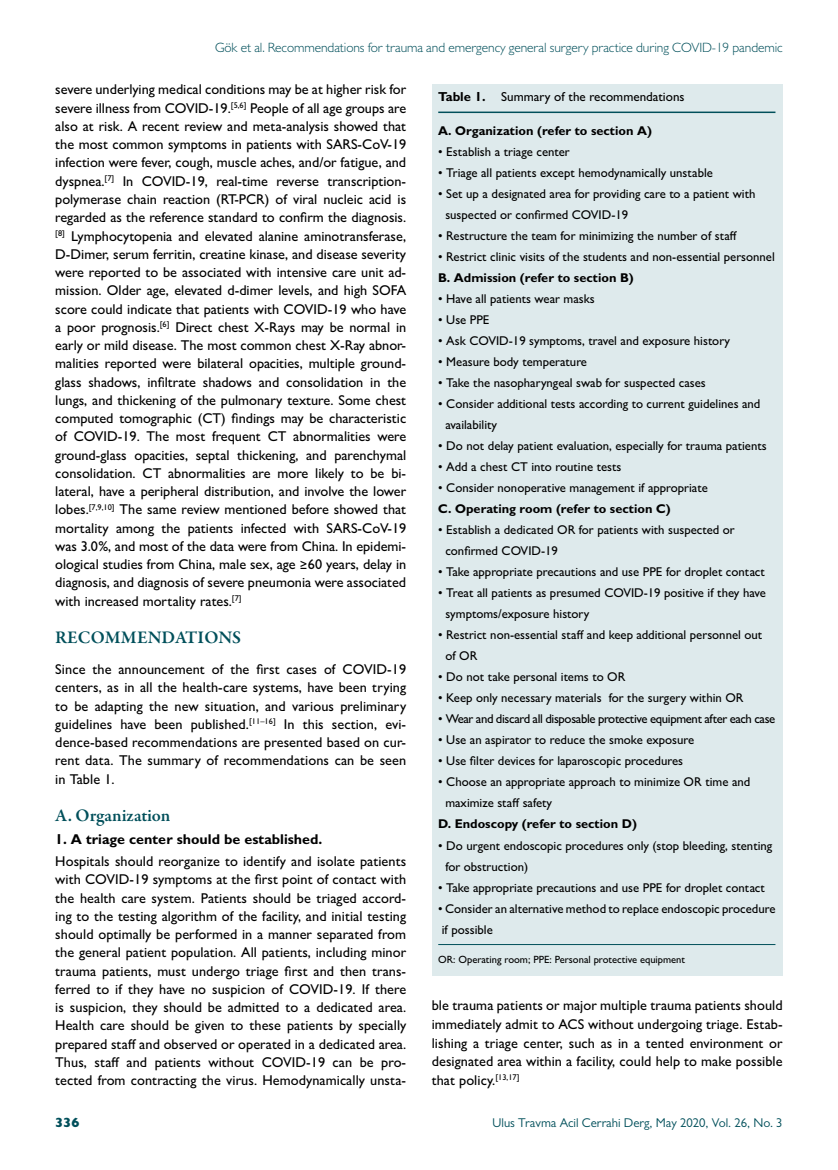
<style>
.page{position:relative;width:838px;height:1170px;background:#fff}
.page>*{position:absolute;margin:0;border:0;box-sizing:border-box;transform-origin:0 0}
.t1{font:600 18px "Garamond Premr Pro";color:#004f5a}
.t2{font:500 14.25px/18.3px "Gill Sans MT Pro";letter-spacing:.005em;color:#000;text-align:justify}
.t3{font:700 14.25px "Gill Sans MT Pro";color:#000}
.t4{font:300 13.5px "Gill Sans MT Pro";letter-spacing:-.005em;color:#004f5a}
.t5{font:800 13.5px "Gill Sans MT Pro";color:#004f5a}
.t6{font:500 13.05px "Gill Sans MT Pro";color:#000}
.t7{font:500 12.75px/21px "Gill Sans MT Pro";color:#000}
.t8{font:700 12.75px "Gill Sans MT Pro";color:#000}
.t9{font:500 12.75px "Gill Sans MT Pro";letter-spacing:-.025em;color:#000}
.t10{font:12.75px "Gill Sans MT Pro";color:#004f5a}
.t11{font:500 10.5px "Gill Sans MT Pro";color:#000}
.s1{font-weight:700}
</style>
<div class="page">
<div style="left:432px;top:85px;width:350px;height:890px;background:#deeaec"></div>
<hr style="left:438px;top:111px;width:337px;height:2px;background:#004f5a">
<hr style="left:438px;top:944px;width:337px;height:1px;background:#004f5a">
<p class="t4" style="left:215px;top:39px;width:569px">Gök et al. Recommendations for trauma and emergency general surgery practice during COVID-19 pandemic</p>
<p class="t2" style="left:55px;top:80px;width:352px">severe underlying medical conditions may be at higher risk for severe illness from COVID-19.<sup>[5,6]</sup> People of all age groups are also at risk. A recent review and meta-analysis showed that the most common symptoms in patients with SARS-CoV-19 infection were fever, cough, muscle aches, and/or fatigue, and dyspnea.<sup>[7]</sup> In COVID-19, real-time reverse transcription&shy;polymerase chain reaction (RT-PCR) of viral nucleic acid is regarded as the reference standard to confirm the diagnosis. <sup>[8]</sup> Lymphocytopenia and elevated alanine aminotransferase, D-Dimer, serum ferritin, creatine kinase, and disease severity were reported to be associated with intensive care unit ad&shy;mission. Older age, elevated d-dimer levels, and high SOFA score could indicate that patients with COVID-19 who have a poor prognosis.<sup>[6]</sup> Direct chest X-Rays may be normal in early or mild disease. The most common chest X-Ray abnor&shy;malities reported were bilateral opacities, multiple ground&shy;glass shadows, infiltrate shadows and consolidation in the lungs, and thickening of the pulmonary texture. Some chest computed tomographic (CT) findings may be characteristic of COVID-19. The most frequent CT abnormalities were ground-glass opacities, septal thickening, and parenchymal consolidation. CT abnormalities are more likely to be bi&shy;lateral, have a peripheral distribution, and involve the lower lobes.<sup>[7,9,10]</sup> The same review mentioned before showed that mortality among the patients infected with SARS-CoV-19 was 3.0%, and most of the data were from China. In epidemi&shy;ological studies from China, male sex, age ≥60 years, delay in diagnosis, and diagnosis of severe pneumonia were associated with increased mortality rates.<sup>[7]</sup></p>
<p class="t1" style="left:55px;top:626px;width:187px">RECOMMENDATIONS</p>
<p class="t2" style="left:55px;top:660px;width:352px">Since the announcement of the first cases of COVID-19 centers, as in all the health-care systems, have been trying to be adapting the new situation, and various preliminary guidelines have been published.<sup>[11–16]</sup> In this section, evi&shy;dence-based recommendations are presented based on cur&shy;rent data. The summary of recommendations can be seen in Table 1.</p>
<p class="t1" style="left:55px;top:804px;width:117px">A. Organization</p>
<p class="t3" style="left:55px;top:830px;width:268px">1. A triage center should be established.</p>
<p class="t2" style="left:55px;top:852px;width:352px">Hospitals should reorganize to identify and isolate patients with COVID-19 symptoms at the first point of contact with the health care system. Patients should be triaged accord&shy;ing to the testing algorithm of the facility, and initial testing should optimally be performed in a manner separated from the general patient population. All patients, including minor trauma patients, must undergo triage first and then trans&shy;ferred to if they have no suspicion of COVID-19. If there is suspicion, they should be admitted to a dedicated area.<br>Health care should be given to these patients by specially prepared staff and observed or operated in a dedicated area.<br>Thus, staff and patients without COVID-19 can be pro&shy;tected from contracting the virus. Hemodynamically unsta-</p>
<p class="t6" style="left:438px;top:89px;width:248px"><span class="s1">Table 1.</span> Summary of the recommendations</p>
<p class="t8" style="left:438px;top:123px;width:215px">A. Organization (refer to section A)</p>
<p class="t7" style="left:438px;top:141px;width:133px">• Establish a triage center</p>
<p class="t7" style="left:438px;top:162px;width:276px">• Triage all patients except hemodynamically unstable</p>
<p class="t7" style="left:445px;top:183px;width:312px;text-indent:-7px">• Set up a designated area for providing care to a patient with suspected or confirmed COVID-19</p>
<p class="t7" style="left:438px;top:225px;width:300px">• Restructure the team for minimizing the number of staff</p>
<p class="t7" style="left:438px;top:246px;width:338px">• Restrict clinic visits of the students and non-essential personnel</p>
<p class="t8" style="left:438px;top:270px;width:197px">B. Admission (refer to section B)</p>
<p class="t7" style="left:438px;top:288px;width:158px">• Have all patients wear masks</p>
<p class="t7" style="left:438px;top:309px;width:53px">• Use PPE</p>
<p class="t7" style="left:438px;top:330px;width:293px">• Ask COVID-19 symptoms, travel and exposure history</p>
<p class="t7" style="left:438px;top:351px;width:150px">• Measure body temperature</p>
<p class="t7" style="left:438px;top:372px;width:269px">• Take the nasopharyngeal swab for suspected cases</p>
<p class="t7" style="left:445px;top:393px;width:317px;text-indent:-7px">• Consider additional tests according to current guidelines and availability</p>
<p class="t7" style="left:438px;top:435px;width:330px">• Do not delay patient evaluation, especially for trauma patients</p>
<p class="t7" style="left:438px;top:456px;width:185px">• Add a chest CT into routine tests</p>
<p class="t7" style="left:438px;top:477px;width:271px">• Consider nonoperative management if appropriate</p>
<p class="t8" style="left:438px;top:501px;width:234px">C. Operating room (refer to section C)</p>
<p class="t7" style="left:445px;top:519px;width:291px;text-indent:-7px">• Establish a dedicated OR for patients with suspected or confirmed COVID-19</p>
<p class="t7" style="left:438px;top:561px;width:328px">• Take appropriate precautions and use PPE for droplet contact</p>
<p class="t7" style="left:445px;top:582px;width:322px;text-indent:-7px">• Treat all patients as presumed COVID-19 positive if they have symptoms/exposure history</p>
<p class="t7" style="left:445px;top:624px;width:318px;text-indent:-7px">• Restrict non-essential staff and keep additional personnel out of OR</p>
<p class="t7" style="left:438px;top:666px;width:189px">• Do not take personal items to OR</p>
<p class="t7" style="left:438px;top:687px;width:307px">• Keep only necessary materials for the surgery within OR</p>
<p class="t9" style="left:438px;top:711px;width:339px">• Wear and discard all disposable protective equipment after each case</p>
<p class="t7" style="left:438px;top:729px;width:257px">• Use an aspirator to reduce the smoke exposure</p>
<p class="t7" style="left:438px;top:750px;width:246px">• Use filter devices for laparoscopic procedures</p>
<p class="t7" style="left:445px;top:771px;width:306px;text-indent:-7px">• Choose an appropriate approach to minimize OR time and maximize staff safety</p>
<p class="t8" style="left:438px;top:816px;width:200px">D. Endoscopy (refer to section D)</p>
<p class="t7" style="left:445px;top:834px;width:328px;text-indent:-7px">• Do urgent endoscopic procedures only (stop bleeding, stenting for obstruction)</p>
<p class="t7" style="left:438px;top:876px;width:328px">• Take appropriate precautions and use PPE for droplet contact</p>
<p class="t7" style="left:438px;top:897px;width:339px">• Consider an alternative method to replace endoscopic procedure if possible</p>
<p class="t11" style="left:438px;top:953px;width:248px">OR: Operating room; PPE: Personal protective equipment</p>
<p class="t2" style="left:432px;top:995px;width:352px;line-height:18.8px">ble trauma patients or major multiple trauma patients should immediately admit to ACS without undergoing triage. Estab&shy;lishing a triage center, such as in a tented environment or designated area within a facility, could help to make possible that policy.<sup>[13,17]</sup></p>
<p class="t5" style="left:55px;top:1114px;width:26px">336</p>
<p class="t10" style="left:492px;top:1115px;width:291px">Ulus Travma Acil Cerrahi Derg, May 2020, Vol. 26, No. 3</p>
</div>
